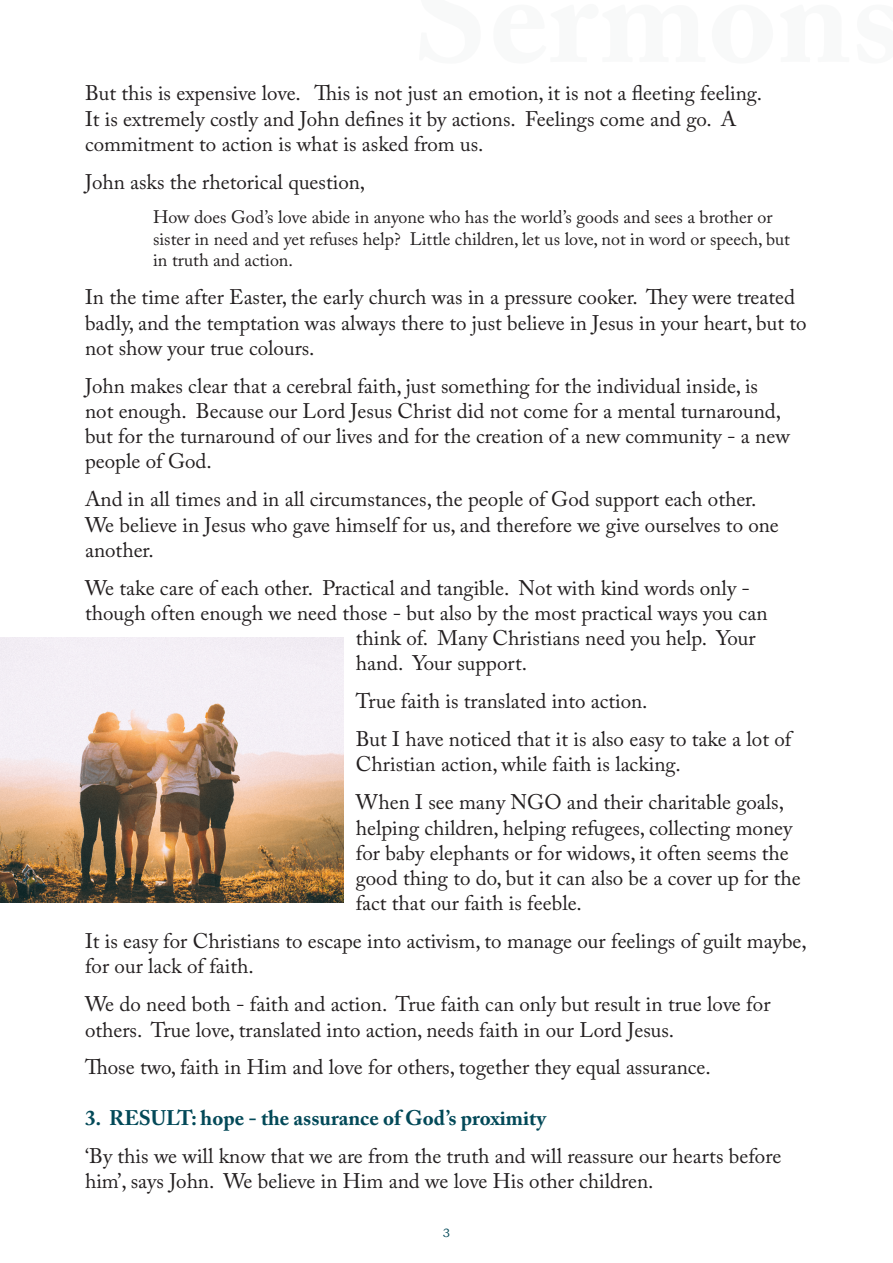
<style>
.page{position:relative;width:893px;height:1263px;background:#fff}
.page>*{position:absolute;margin:0;border:0;box-sizing:border-box;transform-origin:0 0}
.Text_2{font:21px/25.2px "Adobe Caslon Pro";color:#231f20}
.Side_title{font:700 21px "Adobe Caslon Pro";color:#034958}
.Indent{font:18px/21.6px "Adobe Caslon Pro";color:#231f20}
.t1{font:12px "Bookman Old Style";color:#034958}
</style>
<div class="page">
<img style="left:0;top:638px;width:343px;height:264px">
<p class="Text_2" style="left:314px;top:81px;width:449px">This is not just an emotion isit, not a fleeting feeling.</p>
<p class="Text_2" style="left:85px;top:81px;width:653px">But this is expensive love.<br>It is extremely costly and John defines it by actions. Feelings come and go A. commitment to action is what is asked from us.</p>
<p class="Text_2" style="left:85px;top:169px;width:282px">John asks the rhetorical question,</p>
<p class="Indent" style="left:410px;top:206px;width:382px;text-indent:-257px">How does God s’ love abide in anyone who has the world s’ goods and sees a brother or<br>Little children, let us love, not in word or speech, but</p>
<p class="Indent" style="left:153px;top:228px;width:249px">sister in need and yet refuses help? in truth and action.</p>
<p class="Text_2" style="left:85px;top:284px;width:723px">In the time after Easter, the early church was in a pressure cooker. They were treated badly, and the temptation was always there to just believe in Jesus in your heart, but to not show your true colours.</p>
<p class="Text_2" style="left:85px;top:373px;width:706px">John makes clear that a cerebral faith, just something for the individual inside is, not enough. Because our Lord Jesus Christ did not come for a mental turnaround, but for the turnaround of our lives and for the creation of a new community a- new people of God.</p>
<p class="Text_2" style="left:85px;top:486px;width:695px">And in all times and in all circumstances, the people of God support each other.<br>We believe in Jesus who gave himself for us, and therefore we give ourselves to one another.</p>
<p class="Text_2" style="left:85px;top:575px;width:666px">We take care of each other. Practical and tangible. Not with kind words only -</p>
<p class="Text_2" style="left:85px;top:600px;width:684px">though often enough we need those - but also by the most practical ways you can</p>
<p class="Text_2" style="left:356px;top:625px;width:401px">think of. Many Christians need you help. Your</p>
<p class="Text_2" style="left:356px;top:650px;width:173px">hand. Your support.</p>
<p class="Text_2" style="left:356px;top:688px;width:293px">True faith is translated into action.</p>
<p class="Text_2" style="left:356px;top:726px;width:437px">But I have noticed that isit also easy to take a lot of<br>Christian action, while faith is lacking.</p>
<p class="Text_2" style="left:356px;top:789px;width:446px">When I see many NGO and their charitable goals, helping children, helping refugees, collecting money for baby elephants or for widows it, often seems the good thing to do, but it can also be a cover up for the fact that our faith is feeble.</p>
<p class="Text_2" style="left:85px;top:928px;width:723px">It is easy for Christians to escape into activism to, manage our feelings of guilt maybe, for our lack of faith.</p>
<p class="Text_2" style="left:85px;top:991px;width:687px">We do need both - faith and action. True faith can only but result in true love for others. True love, translated into action, needs faith in our Lord Jesus.</p>
<p class="Text_2" style="left:85px;top:1055px;width:627px">Those two, faith in Him and love for others, together they equal assurance.</p>
<p class="Side_title" style="left:85px;top:1106px;width:462px">3. RESULT: hope - the assurance of God s’ proximity</p>
<p class="Text_2" style="left:85px;top:1143px;width:698px">‘By this we will know that we are from the truth and will reassure our hearts before him,’ says John. We believe in Him and we love His other children.</p>
<p class="t1" style="left:443px;top:1225px;width:9px">3</p>
</div>
